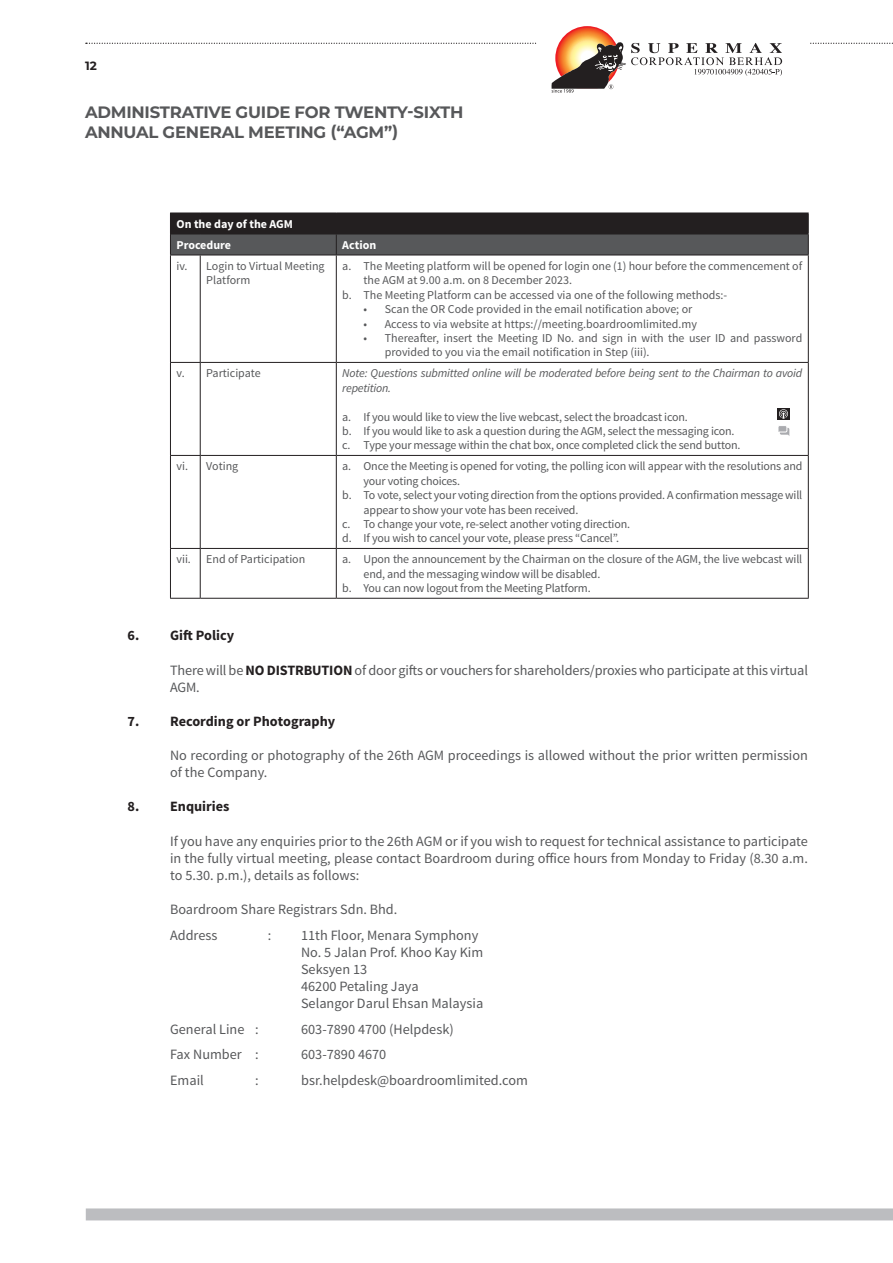
<style>
.page{position:relative;width:893px;height:1263px;background:#fff}
.page>*{position:absolute;margin:0;border:0;box-sizing:border-box;transform-origin:0 0}
.t1{font:700 16.5px/19.8px "Montserrat";letter-spacing:-.015em;color:#57585a}
.t2{font:14.25px/17.1px "Source Sans Pro";color:#57585a}
.t3{font:700 14.25px "Source Sans Pro";color:#231f20}
.t4{font:12px/14.4px "Source Sans Pro";letter-spacing:-.015em;color:#57585a}
.t5{font:italic 12px/14.4px "Source Sans Pro";letter-spacing:-.015em;color:#57585a}
.t6{font:700 12px/21px "Source Sans Pro";color:#fff}
.t7{font:700 12px "Montserrat";color:#231f20}
.s1{font-weight:700;color:#231f20}
</style>
<div class="page">
<div style="left:86px;top:1208px;width:807px;height:12px;background:#bcbdc0"></div>
<svg style="left:86px;top:26px;width:807px;height:67px"></svg>
<svg style="left:170px;top:213px;width:639px;height:42px;background:#3b393b"></svg>
<hr style="left:170px;top:255px;width:30px;height:1px;background:#231f20">
<hr style="left:170px;top:255px;width:1px;height:107px;background:#231f20">
<hr style="left:200px;top:255px;width:136px;height:1px;background:#231f20">
<hr style="left:200px;top:255px;width:1px;height:107px;background:#231f20">
<hr style="left:336px;top:255px;width:473px;height:1px;background:#231f20">
<hr style="left:336px;top:255px;width:1px;height:107px;background:#231f20">
<hr style="left:808px;top:255px;width:1px;height:107px;background:#231f20">
<hr style="left:170px;top:362px;width:30px;height:1px;background:#231f20">
<hr style="left:170px;top:363px;width:1px;height:92px;background:#231f20">
<hr style="left:200px;top:362px;width:136px;height:1px;background:#231f20">
<hr style="left:200px;top:363px;width:1px;height:92px;background:#231f20">
<hr style="left:336px;top:362px;width:473px;height:1px;background:#231f20">
<hr style="left:336px;top:363px;width:1px;height:92px;background:#231f20">
<hr style="left:808px;top:363px;width:1px;height:92px;background:#231f20">
<hr style="left:170px;top:455px;width:30px;height:1px;background:#231f20">
<hr style="left:170px;top:456px;width:1px;height:92px;background:#231f20">
<hr style="left:200px;top:455px;width:136px;height:1px;background:#231f20">
<hr style="left:200px;top:456px;width:1px;height:92px;background:#231f20">
<hr style="left:336px;top:455px;width:473px;height:1px;background:#231f20">
<hr style="left:336px;top:456px;width:1px;height:92px;background:#231f20">
<hr style="left:808px;top:456px;width:1px;height:92px;background:#231f20">
<hr style="left:170px;top:548px;width:30px;height:1px;background:#231f20">
<hr style="left:170px;top:549px;width:1px;height:49px;background:#231f20">
<hr style="left:200px;top:548px;width:136px;height:1px;background:#231f20">
<hr style="left:200px;top:549px;width:1px;height:49px;background:#231f20">
<hr style="left:336px;top:548px;width:473px;height:1px;background:#231f20">
<hr style="left:336px;top:549px;width:1px;height:49px;background:#231f20">
<hr style="left:808px;top:549px;width:1px;height:49px;background:#231f20">
<hr style="left:170px;top:598px;width:30px;height:1px;background:#231f20">
<hr style="left:200px;top:598px;width:136px;height:1px;background:#231f20">
<hr style="left:336px;top:598px;width:473px;height:1px;background:#231f20">
<div style="left:777px;top:408px;width:13px;height:12px;background:#231f20"></div>
<svg style="left:779px;top:409px;width:9px;height:10px"></svg>
<svg style="left:778px;top:426px;width:11px;height:10px"></svg>
<p class="t7" style="left:85px;top:57px;width:13px">12</p>
<h1 class="t1" style="left:85px;top:101px;width:380px">ADMINISTRATIVE GUIDE FOR TWENTY-SIXTH<br>ANNUAL GENERAL MEETING (“AGM”)</h1>
<p class="t6" style="left:176px;top:214px;width:118px">On the day of the AGM<br>Procedure</p>
<p class="t6" style="left:342px;top:235px;width:35px">Action</p>
<p class="t4" style="left:206px;top:259px;width:120px;text-indent:-30px">iv. Login to Virtual Meeting<br>Platform</p>
<p class="t4" style="left:342px;top:259px;width:461px">a. The Meeting platform will be opened for login one (1) hour before the commencement of</p>
<p class="t4" style="left:364px;top:273px;width:210px">the AGM at 9.00 a.m. on 8 December 2023.</p>
<p class="t4" style="left:342px;top:288px;width:386px">b. The Meeting Platform can be accessed via one of the following methods:-</p>
<p class="t4" style="left:364px;top:302px;width:330px">• Scan the OR Code provided in the email notification above; or</p>
<p class="t4" style="left:364px;top:317px;width:335px">• Access to via website at https://meeting.boardroomlimited.my</p>
<p class="t4" style="left:385px;top:331px;width:419px;text-indent:-21px">• Thereafter, insert the Meeting ID No. and sign in with the user ID and password provided to you via the email notification in Step (iii).</p>
<p class="t4" style="left:176px;top:366px;width:86px">v. Participate</p>
<p class="t5" style="left:342px;top:366px;width:462px">Note: Questions submitted online will be moderated before being sent to the Chairman to avoid repetition.</p>
<p class="t4" style="left:342px;top:410px;width:400px">a. If you would like to view the live webcast, select the broadcast icon.<br>b. If you would like to ask a question during the AGM, select the messaging icon. c. Type your message within the chat box, once completed click the send button.</p>
<p class="t4" style="left:176px;top:459px;width:63px">vi. Voting</p>
<p class="t4" style="left:342px;top:459px;width:462px">a. Once the Meeting is opened for voting, the polling icon will appear with the resolutions and</p>
<p class="t4" style="left:364px;top:474px;width:98px">your voting choices.</p>
<p class="t4" style="left:342px;top:488px;width:461px">b. To vote, select your voting direction from the options provided. A confirmation message will</p>
<p class="t4" style="left:364px;top:503px;width:216px">appear to show your vote has been received.</p>
<p class="t4" style="left:342px;top:517px;width:289px">c. To change your vote, re-select another voting direction.</p>
<p class="t4" style="left:342px;top:531px;width:278px">d. If you wish to cancel your vote, please press “Cancel”.</p>
<p class="t4" style="left:176px;top:552px;width:16px">vii.</p>
<p class="t4" style="left:206px;top:552px;width:101px">End of Participation</p>
<p class="t4" style="left:342px;top:552px;width:461px">a. Upon the announcement by the Chairman on the closure of the AGM, the live webcast will</p>
<p class="t4" style="left:364px;top:567px;width:238px">end, and the messaging window will be disabled.</p>
<p class="t4" style="left:342px;top:581px;width:250px">b. You can now logout from the Meeting Platform.</p>
<p class="t3" style="left:128px;top:626px;width:108px">6. Gift Policy</p>
<p class="t2" style="left:170px;top:661px;width:639px">There will be <span class="s1">NO DISTRBUTION</span> of door gifts or vouchers for shareholders/proxies who participate at this virtual<br>AGM.</p>
<p class="t3" style="left:128px;top:712px;width:209px">7. Recording or Photography</p>
<p class="t2" style="left:170px;top:747px;width:639px">No recording or photography of the 26th AGM proceedings is allowed without the prior written permission of the Company.</p>
<p class="t3" style="left:128px;top:797px;width:103px">8. Enquiries</p>
<p class="t2" style="left:170px;top:832px;width:639px;text-align:justify">If you have any enquiries prior to the 26th AGM or if you wish to request for technical assistance to participate in the fully virtual meeting, please contact Boardroom during office hours from Monday to Friday (8.30 a.m. to 5.30. p.m.), details as follows:</p>
<p class="t2" style="left:170px;top:897px;width:229px;line-height:25.7px">Boardroom Share Registrars Sdn. Bhd.<br>Address</p>
<p class="t2" style="left:268px;top:926px;width:5px">:</p>
<p class="t2" style="left:301px;top:926px;width:184px">11th Floor, Menara Symphony<br>No. 5 Jalan Prof. Khoo Kay Kim<br>Seksyen 13<br>46200 Petaling Jaya<br>Selangor Darul Ehsan Malaysia</p>
<p class="t2" style="left:170px;top:1020px;width:90px">General Line :</p>
<p class="t2" style="left:301px;top:1020px;width:154px">603-7890 4700 (Helpdesk)</p>
<p class="t2" style="left:170px;top:1046px;width:90px">Fax Number :</p>
<p class="t2" style="left:301px;top:1046px;width:87px">603-7890 4670</p>
<p class="t2" style="left:170px;top:1072px;width:35px">Email</p>
<p class="t2" style="left:255px;top:1072px;width:5px">:</p>
<p class="t2" style="left:301px;top:1072px;width:228px">bsr.helpdesk@boardroomlimited.com</p>
</div>
